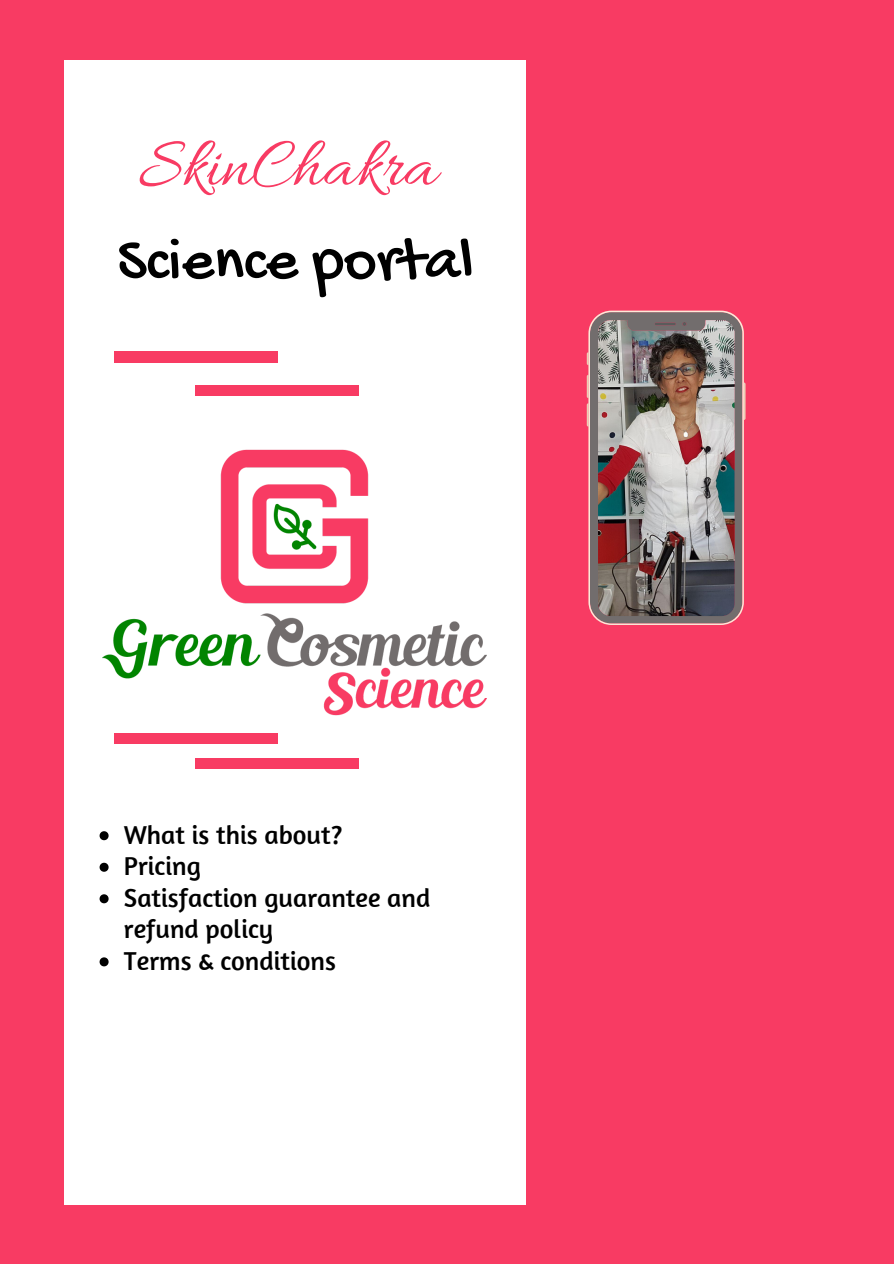
<style>
.page{position:relative;width:894px;height:1264px;background:#fff}
.page>*{position:absolute;margin:0;border:0;box-sizing:border-box;transform-origin:0 0}
.t1{font:72px "Allura";color:#f83b63}
.t2{font:63px "Gochi Hand";color:#000}
.t3{font:26.55px/31.5px "Amaranth";color:#000}
</style>
<div class="page">
<div style="left:0;top:0;width:893px;height:1263px;background:#f83b63"></div>
<div style="left:64px;top:60px;width:461px;height:1144px;background:#fff"></div>
<div style="left:114px;top:352px;width:163px;height:10px;background:#f83b63"></div>
<svg style="left:586px;top:352px;width:2px;height:13px"></svg>
<svg style="left:586px;top:375px;width:2px;height:51px"></svg>
<svg style="left:743px;top:382px;width:2px;height:38px"></svg>
<img style="left:588px;top:310px;width:155px;height:315px">
<div style="left:195px;top:385px;width:164px;height:10px;background:#f83b63"></div>
<div style="left:114px;top:733px;width:163px;height:11px;background:#f83b63"></div>
<div style="left:195px;top:758px;width:164px;height:10px;background:#f83b63"></div>
<img style="left:102px;top:449px;width:385px;height:285px">
<svg style="left:99px;top:831px;width:10px;height:9px"></svg>
<svg style="left:99px;top:862px;width:10px;height:9px"></svg>
<svg style="left:99px;top:894px;width:10px;height:9px"></svg>
<svg style="left:99px;top:957px;width:10px;height:9px"></svg>
<h1 class="t1" style="left:139px;top:125px;width:299px">SkinChakra</h1>
<h2 class="t2" style="left:117px;top:228px;width:358px">Science portal</h2>
<p class="t3" style="left:124px;top:818px;width:308px">What is this about?<br>Pricing<br>Satisfaction guarantee and refund policy<br>Terms &amp; conditions</p>
</div>
